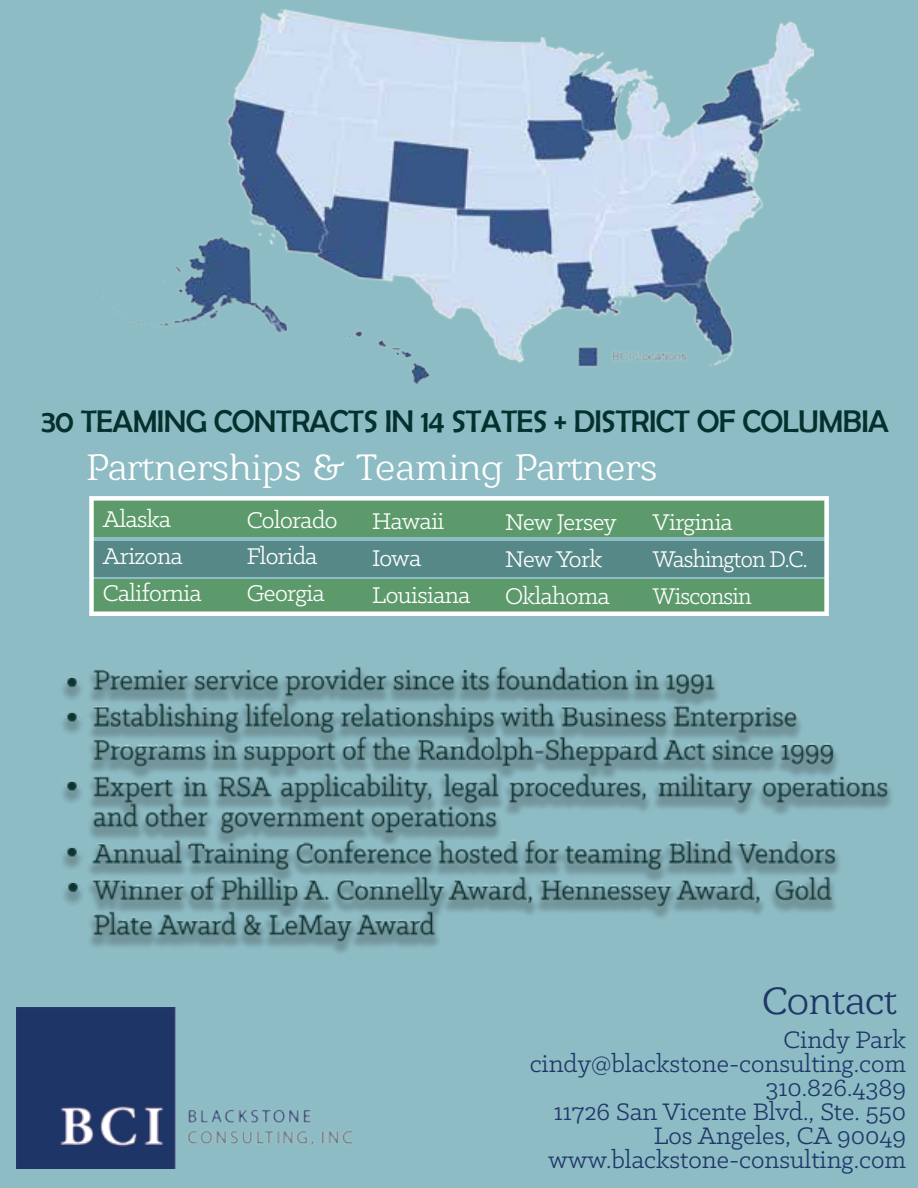
<style>
.page{position:relative;width:918px;height:1188px;background:#8ebcc5}
.page>*{position:absolute;margin:0;border:0;box-sizing:border-box;transform-origin:0 0}
.t1{font:39px "Barkentina";color:#1e3767}
.t2{font:37.5px "Barkentina";color:#fffffe}
.t3{font:31.5px "Berlin Sans FB";letter-spacing:-.02em;color:#04312e}
.t4{font:27px/24px "Klinic Slab";color:#1e3767;text-align:right}
.t5{font:25.8px/36.9px "Klinic Slab";letter-spacing:-.02em;color:#fff}
</style>
<div class="page">
<img style="left:102px;top:10px;width:712px;height:373px">
<svg style="left:89px;top:496px;width:740px;height:120px;fill:#5c9a6b"></svg>
<img style="left:17px;top:1008px;width:335px;height:160px">
<img style="left:84px;top:666px;width:812px;height:290px">
<img style="left:59px;top:677px;width:26px;height:26px">
<img style="left:59px;top:711px;width:26px;height:27px">
<img style="left:59px;top:780px;width:26px;height:27px">
<img style="left:59px;top:846px;width:26px;height:27px">
<img style="left:60px;top:882px;width:26px;height:26px">
<p class="t3" style="left:41px;top:404px;width:849px">30 TEAMING CONTRACTS IN 14 STATES + DISTRICT OF COLUMBIA</p>
<h2 class="t2" style="left:87px;top:445px;width:572px">Partnerships &amp; Teaming Partners</h2>
<p class="t5" style="left:103px;top:500px;width:100px">Alaska<br>Arizona<br>California</p>
<p class="t5" style="left:372px;top:502px;width:100px">Hawaii<br>Iowa<br>Louisiana</p>
<p class="t5" style="left:247px;top:500px;width:92px">Colorado<br>Florida<br>Georgia</p>
<p class="t5" style="left:505px;top:503px;width:113px">New Jersey<br>New York<br>Oklahoma</p>
<p class="t5" style="left:653px;top:503px;width:156px">Virginia<br>Washington D.C.<br>Wisconsin</p>
<h1 class="t1" style="left:763px;top:977px;width:136px">Contact</h1>
<p class="t4" style="left:530px;top:1027px;width:378px">Cindy Park cindy@blackstone-consulting.com<br>310.826.4389<br>11726 San Vicente Blvd., Ste. 550<br>Los Angeles, CA 90049 www.blackstone-consulting.com</p>
</div>
